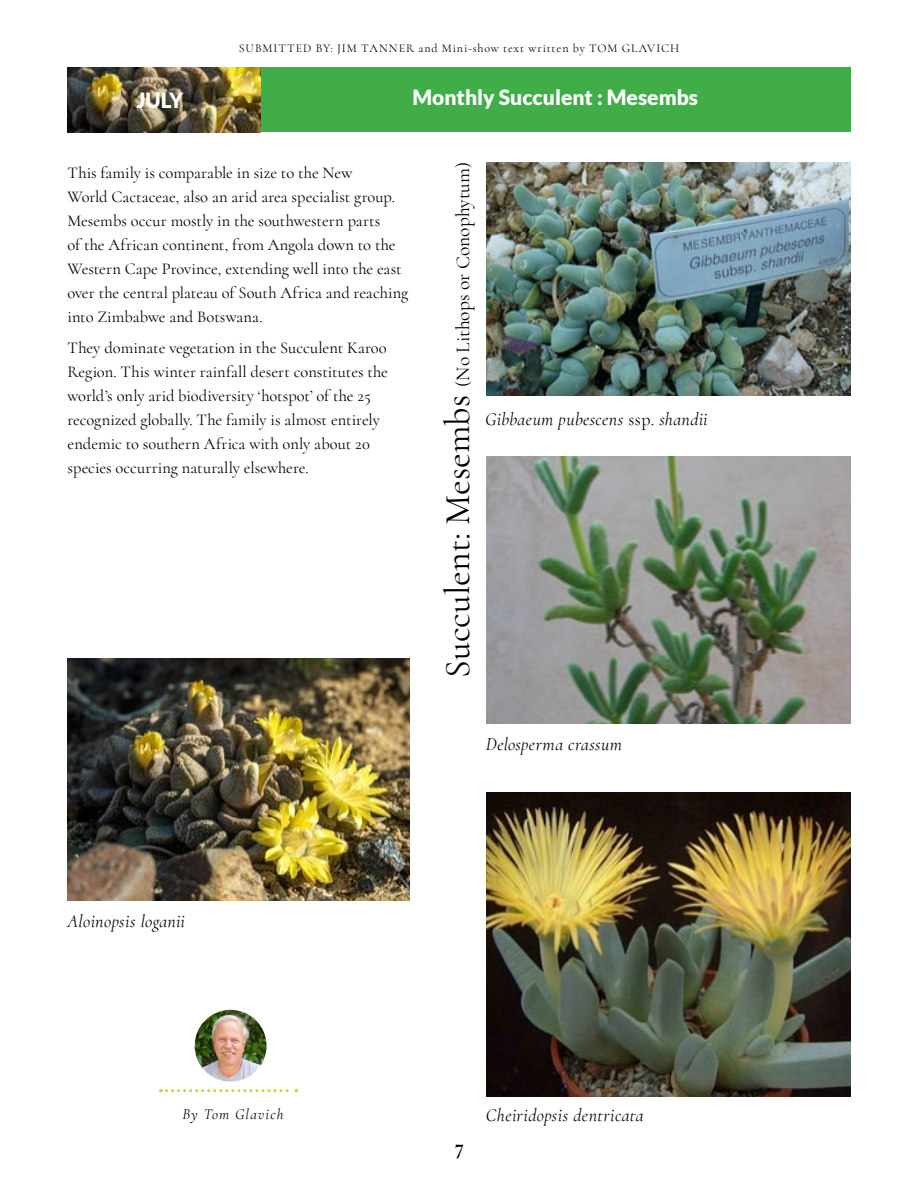
<style>
.page{position:relative;width:918px;height:1188px;background:#fff}
.page>*{position:absolute;margin:0;border:0;box-sizing:border-box;transform-origin:0 0}
.t1{font:900 21px "Lato";color:#fff}
.t2{font:700 21px "Cormorant";color:#000}
.t3{font:19.5px "Cormorant";color:#000}
.t4{font:italic 18px "Cormorant";letter-spacing:.02em;color:#000}
.t5{font:16.5px/24px "Cormorant";color:#000}
.t6{font:italic 15px "Cormorant";letter-spacing:.075em;color:#000}
.t7{font:12px "Cormorant";letter-spacing:.075em;color:#000}
.s1{font-size:36px}
.s2{font-style:normal}
</style>
<div class="page">
<div style="left:260px;top:68px;width:590px;height:64px;background:#41ad49"></div>
<img style="left:68px;top:68px;width:192px;height:65px">
<img style="left:195px;top:1010px;width:72px;height:72px;border-radius:36px">
<svg style="left:161px;top:1089px;width:136px;height:3px"></svg>
<img style="left:486px;top:792px;width:364px;height:304px">
<img style="left:486px;top:457px;width:364px;height:267px">
<img style="left:486px;top:162px;width:364px;height:234px">
<img style="left:68px;top:658px;width:341px;height:242px">
<p class="t1" style="left:136px;top:88px;width:48px">JULY</p>
<p class="t7" style="left:239px;top:41px;width:442px">SUBMITTED BY: JIM TANNER and Mini-show text written by TOM GLAVICH</p>
<p class="t1" style="left:413px;top:85px;width:287px">Monthly Succulent : Mesembs</p>
<p class="t5" style="left:68px;top:161px;width:342px">This family is comparable in size to the New<br>World Cactaceae, also an arid area specialist group.<br>Mesembs occur mostly in the southwestern parts<br>of the African continent, from Angola down to the Western Cape Province, extending well into the east over the central plateau of South Africa and reaching into Zimbabwe and Botswana.</p>
<p class="t5" style="left:68px;top:335px;width:322px">They dominate vegetation in the Succulent Karoo Region. This winter rainfall desert constitutes the world’s only arid biodiversity ‘hotspot’ of the 25 recognized globally. The family is almost entirely endemic to southern Africa with only about 20 species occurring naturally elsewhere.</p>
<p class="t3" style="left:451px;top:678px;width:517px;rotate:-90deg"><span class="s1">Succulent: Mesembs</span> (No Lithops or Conophytum)</p>
<p class="t4" style="left:485px;top:409px;width:224px">Gibbaeum pubescens <span class="s2">ssp.</span> shandii</p>
<p class="t4" style="left:486px;top:734px;width:137px">Delosperma crassum</p>
<p class="t4" style="left:67px;top:911px;width:119px">Aloinopsis loganii</p>
<p class="t6" style="left:182px;top:1105px;width:103px">By Tom Glavich</p>
<p class="t2" style="left:455px;top:1134px;width:11px">7</p>
<p class="t4" style="left:486px;top:1105px;width:159px">Cheiridopsis dentricata</p>
</div>
